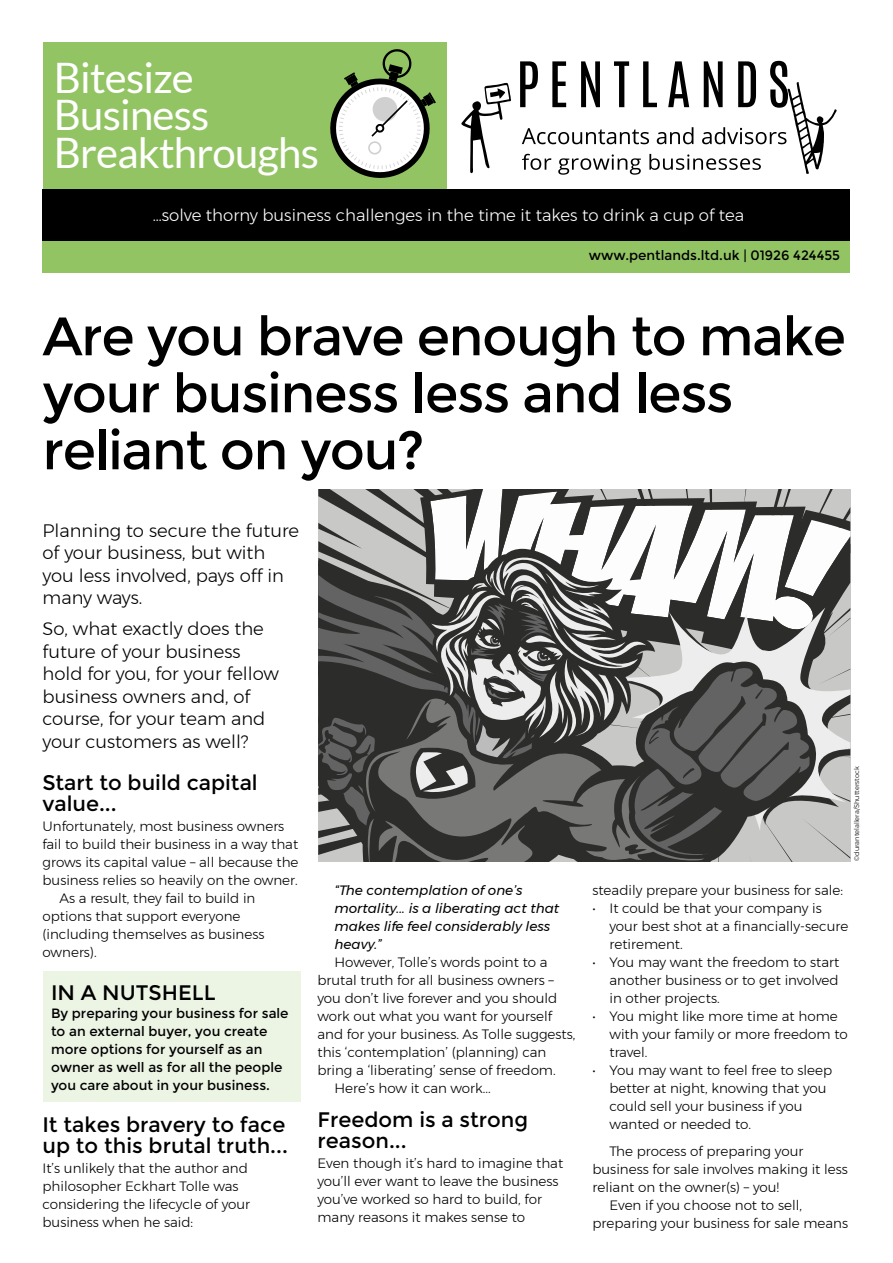
<style>
.page{position:relative;width:893px;height:1263px;background:#fff}
.page>*{position:absolute;margin:0;border:0;box-sizing:border-box;transform-origin:0 0}
.HEADING{font:54px/57px "Montserrat";letter-spacing:-.025em;color:#000}
.t1{font:42px/37.5px "Lato";letter-spacing:-.02em;color:#fff}
.SUBHEAD{font:21px/21px "Montserrat";color:#000}
.BOXED_HEADING{font:21px "Montserrat";color:#000}
.first_para{font:300 18px/22.5px "Montserrat";color:#000}
.t2{font:300 16.5px "Montserrat";color:#fff}
.body{font:300 13.5px/18px "Montserrat";color:#000}
.BULLIT{font:300 13.5px/18px "Montserrat";color:#000}
.BOXED_PARAGRAPH{font:13.5px/18px "Montserrat";color:#000}
.QUOTE{font:italic 13.5px/18px "Montserrat";color:#000}
.PHOTO_CREDIT{font:300 6.75px "Montserrat";color:#000}
</style>
<div class="page">
<div style="left:43px;top:197px;width:807px;height:76px;background:#93c464"></div>
<div style="left:43px;top:43px;width:403px;height:181px;background:#93c464"></div>
<svg style="left:330px;top:49px;width:106px;height:129px"></svg>
<div style="left:43px;top:189px;width:807px;height:51px;background:#000"></div>
<svg style="left:461px;top:82px;width:50px;height:91px"></svg>
<svg style="left:520px;top:61px;width:317px;height:114px"></svg>
<div style="left:43px;top:971px;width:257px;height:42px;background:#ecf4e4"></div>
<div style="left:43px;top:996px;width:257px;height:105px;background:#ecf4e4"></div>
<svg style="left:318px;top:489px;width:532px;height:372px;background:#7f7f7f"></svg>
<h2 class="t1" style="left:54px;top:58px;width:267px">Bitesize<br>Business<br>Breakthroughs</h2>
<p class="t2" style="left:153px;top:203px;width:593px">…solve thorny business challenges in the time it takes to drink a cup of tea</p>
<p class="BOXED_PARAGRAPH" style="left:589px;top:247px;width:253px">www.pentlands.ltd.uk | 01926 424455</p>
<p class="HEADING" style="left:43px;top:308px;width:805px">Are you brave enough to make your business less and less reliant on you?</p>
<p class="first_para" style="left:43px;top:519px;width:258px">Planning to secure the future of your business, but with you less involved, pays off in many ways.</p>
<p class="first_para" style="left:43px;top:617px;width:238px">So, what exactly does the future of your business hold for you, for your fellow business owners and, of course, for your team and your customers as well?</p>
<p class="SUBHEAD" style="left:43px;top:772px;width:217px">Start to build capital value...</p>
<p class="body" style="left:43px;top:817px;width:257px">Unfortunately, most business owners fail to build their business in a way that grows its capital value – all because the business relies so heavily on the owner.</p>
<p class="body" style="left:43px;top:889px;width:223px;text-indent:17px">As a result, they fail to build in options that support everyone (including themselves as business owners).</p>
<p class="BOXED_HEADING" style="left:51px;top:980px;width:166px">IN A NUTSHELL</p>
<p class="BOXED_PARAGRAPH" style="left:51px;top:1004px;width:239px">By preparing your business for sale to an external buyer, you create more options for yourself as an owner as well as for all the people you care about in your business.</p>
<p class="SUBHEAD" style="left:43px;top:1114px;width:247px">It takes bravery to face up to this brutal truth...</p>
<p class="body" style="left:43px;top:1159px;width:209px">It’s unlikely that the author and philosopher Eckhart Tolle was considering the lifecycle of your business when he said:</p>
<p class="QUOTE" style="left:334px;top:881px;width:226px">“The contemplation of one’s mortality... is a liberating act that makes life feel considerably less heavy.”</p>
<p class="body" style="left:317px;top:953px;width:259px;text-indent:17px">However, Tolle’s words point to a brutal truth for all business owners – you don’t live forever and you should work out what you want for yourself and for your business. As Tolle suggests, this ‘contemplation’ (planning) can bring a ‘liberating’ sense of freedom.</p>
<p class="body" style="left:334px;top:1079px;width:158px">Here’s how it can work...</p>
<p class="SUBHEAD" style="left:317px;top:1109px;width:212px">Freedom is a strong reason...</p>
<p class="body" style="left:317px;top:1154px;width:247px">Even though it’s hard to imagine that you’ll ever want to leave the business you’ve worked so hard to build, for many reasons it makes sense to</p>
<p class="PHOTO_CREDIT" style="left:852px;top:861px;width:96px;rotate:-90deg">©durantelallera/Shutterstock</p>
<p class="body" style="left:592px;top:881px;width:252px">steadily prepare your business for sale:</p>
<p class="BULLIT" style="left:609px;top:899px;width:240px;text-indent:-17px">• It could be that your company is your best shot at a financially-secure retirement.</p>
<p class="BULLIT" style="left:609px;top:953px;width:231px;text-align:justify;text-indent:-17px">• You may want the freedom to start another business or to get involved in other projects.</p>
<p class="BULLIT" style="left:609px;top:1007px;width:240px;text-indent:-17px">• You might like more time at home with your family or more freedom to travel.</p>
<p class="BULLIT" style="left:609px;top:1061px;width:224px;text-indent:-17px">• You may want to feel free to sleep better at night, knowing that you could sell your business if you wanted or needed to.</p>
<p class="body" style="left:592px;top:1142px;width:257px;text-indent:17px">The process of preparing your business for sale involves making it less reliant on the owner(s) – you!</p>
<p class="body" style="left:592px;top:1196px;width:257px;text-indent:17px">Even if you choose not to sell, preparing your business for sale means</p>
</div>
